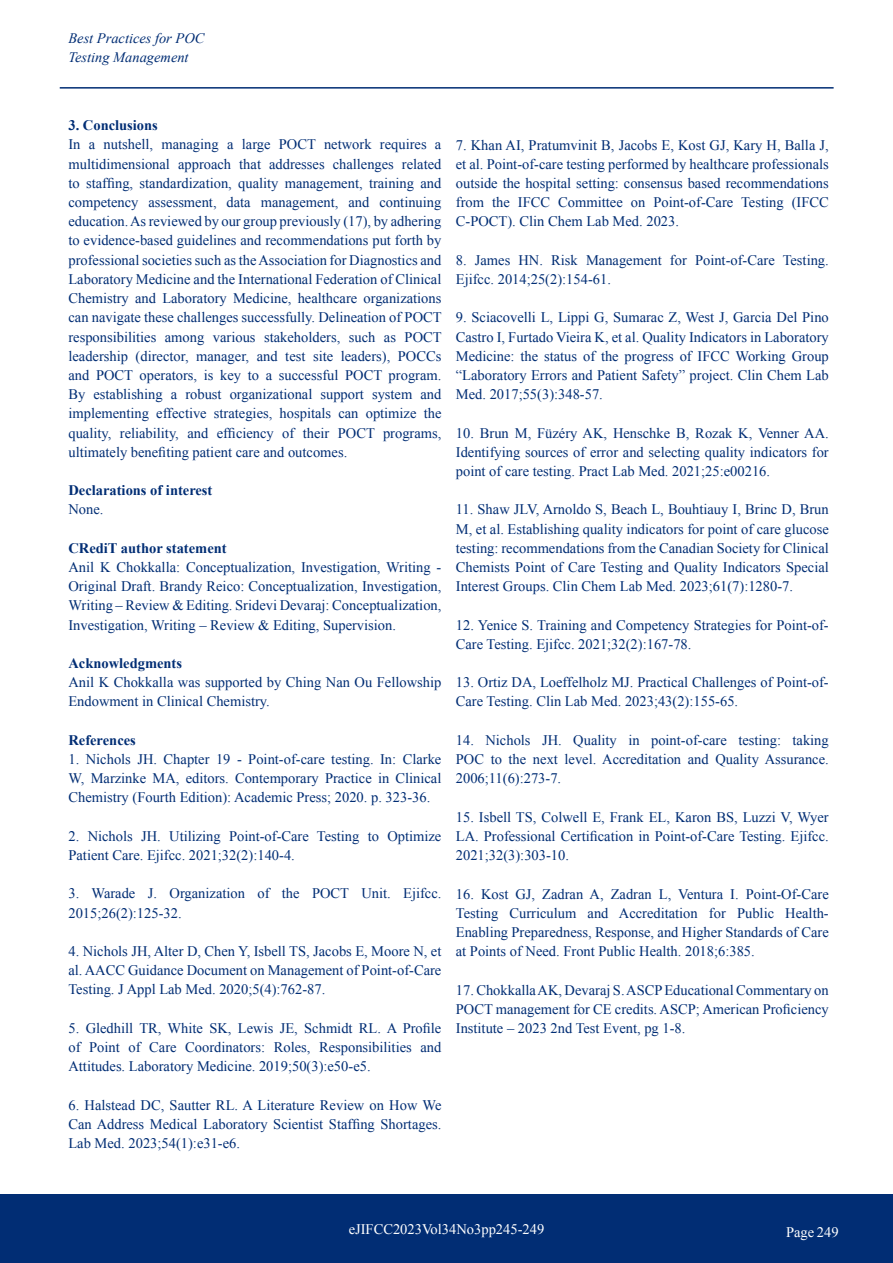
<style>
.page{position:relative;width:893px;height:1263px;background:#fff}
.page>*{position:absolute;margin:0;border:0;box-sizing:border-box;transform-origin:0 0}
.t1{font:14.55px/19.2px "Times New Roman";color:#012d74;text-align:justify}
.t2{font:700 14.55px "Times New Roman";color:#012d74}
.t3{font:14.55px "Times New Roman";color:#fff}
.t4{font:italic 14.4px/19.5px "Times New Roman";color:#012d74}
</style>
<div class="page">
<div style="left:0;top:1195px;width:893px;height:68px;background:#012d74"></div>
<hr style="left:60px;top:87px;width:774px;height:2px;background:#012d74">
<p class="t4" style="left:68px;top:28px;width:137px">Best Practices for POC<br>Testing Management</p>
<p class="t2" style="left:68px;top:115px;width:91px">3. Conclusions</p>
<p class="t1" style="left:68px;top:135px;width:375px">In a nutshell, managing a large POCT network requires a multidimensional approach that addresses challenges related to staffing, standardization, quality management, training and competency assessment, data management, and continuing education. As reviewed by our group previously (17), by adhering to evidence-based guidelines and recommendations put forth by professional societies such as the Association for Diagnostics and Laboratory Medicine and the International Federation of Clinical Chemistry and Laboratory Medicine, healthcare organizations can navigate these challenges successfully. Delineation of POCT responsibilities among various stakeholders, such as POCT leadership (director, manager, and test site leaders), POCCs and POCT operators, is key to a successful POCT program.<br>By establishing a robust organizational support system and implementing effective strategies, hospitals can optimize the quality, reliability, and efficiency of their POCT programs, ultimately benefiting patient care and outcomes.</p>
<p class="t2" style="left:68px;top:480px;width:145px">Declarations of interest</p>
<p class="t1" style="left:68px;top:500px;width:37px">None.</p>
<p class="t2" style="left:68px;top:538px;width:160px">CRediT author statement</p>
<p class="t1" style="left:68px;top:557px;width:374px">Anil K Chokkalla: Conceptualization, Investigation, Writing - Original Draft. Brandy Reico: Conceptualization, Investigation, Writing – Review &amp; Editing. Sridevi Devaraj: Conceptualization, Investigation, Writing – Review &amp; Editing, Supervision.</p>
<p class="t2" style="left:68px;top:653px;width:115px">Acknowledgments</p>
<p class="t1" style="left:68px;top:672px;width:374px">Anil K Chokkalla was supported by Ching Nan Ou Fellowship<br>Endowment in Clinical Chemistry.</p>
<p class="t2" style="left:68px;top:730px;width:69px">References</p>
<p class="t1" style="left:68px;top:749px;width:374px">1. Nichols JH. Chapter 19 - Point-of-care testing. In: Clarke W, Marzinke MA, editors. Contemporary Practice in Clinical Chemistry (Fourth Edition): Academic Press; 2020. p. 323-36.</p>
<p class="t1" style="left:68px;top:826px;width:374px">2. Nichols JH. Utilizing Point-of-Care Testing to Optimize<br>Patient Care. Ejifcc. 2021;32(2):140-4.</p>
<p class="t1" style="left:68px;top:884px;width:374px">3. Warade J. Organization of the POCT Unit. Ejifcc.<br>2015;26(2):125-32.</p>
<p class="t1" style="left:68px;top:941px;width:374px">4. Nichols JH, Alter D, Chen Y, Isbell TS, Jacobs E, Moore N, et al. AACC Guidance Document on Management of Point-of-Care Testing. J Appl Lab Med. 2020;5(4):762-87.</p>
<p class="t1" style="left:68px;top:1018px;width:374px">5. Gledhill TR, White SK, Lewis JE, Schmidt RL. A Profile of Point of Care Coordinators: Roles, Responsibilities and Attitudes. Laboratory Medicine. 2019;50(3):e50-e5.</p>
<p class="t1" style="left:68px;top:1095px;width:374px">6. Halstead DC, Sautter RL. A Literature Review on How We Can Address Medical Laboratory Scientist Staffing Shortages.<br>Lab Med. 2023;54(1):e31-e6.</p>
<p class="t1" style="left:456px;top:135px;width:374px">7. Khan AI, Pratumvinit B, Jacobs E, Kost GJ, Kary H, Balla J, et al. Point-of-care testing performed by healthcare professionals outside the hospital setting: consensus based recommendations from the IFCC Committee on Point-of-Care Testing (IFCC C-POCT). Clin Chem Lab Med. 2023.</p>
<p class="t1" style="left:456px;top:250px;width:374px">8. James HN. Risk Management for Point-of-Care Testing.<br>Ejifcc. 2014;25(2):154-61.</p>
<p class="t1" style="left:456px;top:308px;width:374px">9. Sciacovelli L, Lippi G, Sumarac Z, West J, Garcia Del Pino Castro I, Furtado Vieira K, et al. Quality Indicators in Laboratory Medicine: the status of the progress of IFCC Working Group “Laboratory Errors and Patient Safety” project. Clin Chem Lab Med. 2017;55(3):348-57.</p>
<p class="t1" style="left:456px;top:423px;width:374px">10. Brun M, Füzéry AK, Henschke B, Rozak K, Venner AA.<br>Identifying sources of error and selecting quality indicators for point of care testing. Pract Lab Med. 2021;25:e00216.</p>
<p class="t1" style="left:456px;top:500px;width:374px">11. Shaw JLV, Arnoldo S, Beach L, Bouhtiauy I, Brinc D, Brun M, et al. Establishing quality indicators for point of care glucose testing: recommendations from the Canadian Society for Clinical Chemists Point of Care Testing and Quality Indicators Special Interest Groups. Clin Chem Lab Med. 2023;61(7):1280-7.</p>
<p class="t1" style="left:456px;top:615px;width:374px">12. Yenice S. Training and Competency Strategies for Point-of-<br>Care Testing. Ejifcc. 2021;32(2):167-78.</p>
<p class="t1" style="left:456px;top:672px;width:374px">13. Ortiz DA, Loeffelholz MJ. Practical Challenges of Point-of-<br>Care Testing. Clin Lab Med. 2023;43(2):155-65.</p>
<p class="t1" style="left:456px;top:730px;width:374px">14. Nichols JH. Quality in point-of-care testing: taking POC to the next level. Accreditation and Quality Assurance.<br>2006;11(6):273-7.</p>
<p class="t1" style="left:456px;top:807px;width:374px">15. Isbell TS, Colwell E, Frank EL, Karon BS, Luzzi V, Wyer LA. Professional Certification in Point-of-Care Testing. Ejifcc.<br>2021;32(3):303-10.</p>
<p class="t1" style="left:456px;top:884px;width:374px">16. Kost GJ, Zadran A, Zadran L, Ventura I. Point-Of-Care Testing Curriculum and Accreditation for Public Health-Enabling Preparedness, Response, and Higher Standards of Care at Points of Need. Front Public Health. 2018;6:385.</p>
<p class="t1" style="left:456px;top:980px;width:374px">17. Chokkalla AK, Devaraj S. ASCP Educational Commentary on POCT management for CE credits. ASCP; American Proficiency Institute – 2023 2nd Test Event, pg 1-8.</p>
<p class="t3" style="left:349px;top:1220px;width:197px">eJIFCC2023Vol34No3pp245-249</p>
<p class="t3" style="left:786px;top:1223px;width:54px">Page 249</p>
</div>
